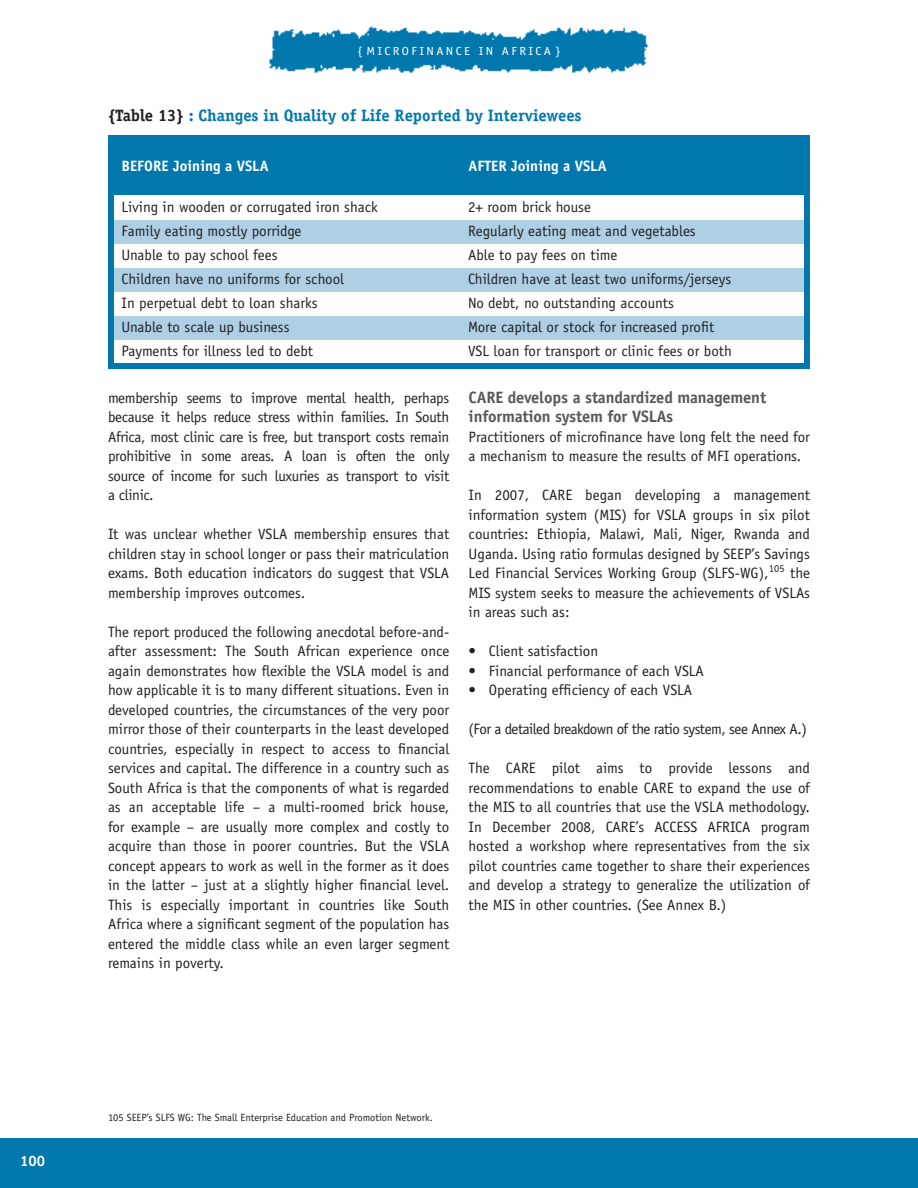
<style>
.page{position:relative;width:918px;height:1188px;background:#fff}
.page>*{position:absolute;margin:0;border:0;box-sizing:border-box;transform-origin:0 0}
.t1{font:700 16.5px/19.5px "Officina Sans";letter-spacing:-.01em;color:#58595b}
.t2{font:700 16.5px "Officina Serif";color:#0078ae}
.t3{font:15px/19.5px "Officina Sans";color:#231f20;text-align:justify}
.t4{font:15px "Officina Sans";letter-spacing:-.035em;color:#231f20}
.t5{font:700 15px "Officina Sans";color:#fff}
.t6{font:700 15px "Officina Serif";color:#fff}
.t7{font:11.7px "Officina Sans";letter-spacing:.185em;color:#fff;scale:1.1 1}
.t8{font:10.5px "Officina Sans";color:#231f20}
.s1{color:#231f20}
</style>
<div class="page">
<div style="left:0;top:1138px;width:918px;height:50px;background:#0078ae"></div>
<img style="left:269px;top:26px;width:379px;height:47px">
<div style="left:108px;top:220px;width:702px;height:24px;background:#afcfe5"></div>
<div style="left:108px;top:268px;width:702px;height:24px;background:#afcfe5"></div>
<div style="left:108px;top:316px;width:702px;height:24px;background:#afcfe5"></div>
<div style="left:108px;top:135px;width:702px;height:234px;border:6px solid #0078ae"></div>
<div style="left:108px;top:138px;width:702px;height:57px;background:#0078ae"></div>
<p class="t6" style="left:20px;top:1155px;width:27px">100</p>
<p class="t7" style="left:357px;top:46px;width:187px">{ MICROFINANCE IN AFRICA }</p>
<p class="t2" style="left:108px;top:109px;width:475px"><span class="s1">{Table 13}</span> : Changes in Quality of Life Reported by Interviewees</p>
<p class="t5" style="left:122px;top:160px;width:149px">BEFORE Joining a VSLA</p>
<p class="t5" style="left:469px;top:160px;width:140px">AFTER Joining a VSLA</p>
<p class="t3" style="left:122px;top:199px;width:258px">Living in wooden or corrugated iron shack</p>
<p class="t3" style="left:468px;top:199px;width:125px">2+ room brick house</p>
<p class="t3" style="left:122px;top:223px;width:182px">Family eating mostly porridge</p>
<p class="t3" style="left:468px;top:223px;width:229px">Regularly eating meat and vegetables</p>
<p class="t3" style="left:122px;top:247px;width:158px">Unable to pay school fees</p>
<p class="t3" style="left:468px;top:247px;width:151px">Able to pay fees on time</p>
<p class="t3" style="left:122px;top:271px;width:224px">Children have no uniforms for school</p>
<p class="t3" style="left:468px;top:271px;width:265px">Children have at least two uniforms/jerseys</p>
<p class="t3" style="left:122px;top:295px;width:198px">In perpetual debt to loan sharks</p>
<p class="t3" style="left:468px;top:295px;width:207px">No debt, no outstanding accounts</p>
<p class="t3" style="left:122px;top:319px;width:170px">Unable to scale up business</p>
<p class="t3" style="left:468px;top:319px;width:248px">More capital or stock for increased profit</p>
<p class="t3" style="left:122px;top:343px;width:193px">Payments for illness led to debt</p>
<p class="t3" style="left:468px;top:343px;width:265px">VSL loan for transport or clinic fees or both</p>
<p class="t3" style="left:108px;top:389px;width:343px">membership seems to improve mental health, perhaps because it helps reduce stress within families. In South Africa, most clinic care is free, but transport costs remain prohibitive in some areas. A loan is often the only source of income for such luxuries as transport to visit a clinic.</p>
<p class="t3" style="left:108px;top:526px;width:343px">It was unclear whether VSLA membership ensures that children stay in school longer or pass their matriculation exams. Both education indicators do suggest that VSLA membership improves outcomes.</p>
<p class="t3" style="left:108px;top:623px;width:343px">The report produced the following anecdotal before-and&shy;after assessment: The South African experience once again demonstrates how flexible the VSLA model is and how applicable it is to many different situations. Even in developed countries, the circumstances of the very poor mirror those of their counterparts in the least developed countries, especially in respect to access to financial services and capital. The difference in a country such as South Africa is that the components of what is regarded as an acceptable life – a multi-roomed brick house, for example – are usually more complex and costly to acquire than those in poorer countries. But the VSLA concept appears to work as well in the former as it does in the latter – just at a slightly higher financial level.<br>This is especially important in countries like South Africa where a significant segment of the population has entered the middle class while an even larger segment remains in poverty.</p>
<p class="t1" style="left:469px;top:389px;width:299px">CARE develops a standardized management information system for VSLAs</p>
<p class="t3" style="left:469px;top:428px;width:343px">Practitioners of microfinance have long felt the need for a mechanism to measure the results of MFI operations.</p>
<p class="t3" style="left:469px;top:487px;width:343px">In 2007, CARE began developing a management information system (MIS) for VSLA groups in six pilot countries: Ethiopia, Malawi, Mali, Niger, Rwanda and Uganda. Using ratio formulas designed by SEEP’s Savings Led Financial Services Working Group (SLFS-WG),<sup>105</sup> the MIS system seeks to measure the achievements of VSLAs in areas such as:</p>
<p class="t3" style="left:469px;top:643px;width:131px">• Client satisfaction</p>
<p class="t3" style="left:469px;top:662px;width:237px">• Financial performance of each VSLA</p>
<p class="t3" style="left:469px;top:682px;width:225px">• Operating efficiency of each VSLA</p>
<p class="t4" style="left:469px;top:724px;width:340px">(For a detailed breakdown of the ratio system, see Annex A.)</p>
<p class="t3" style="left:469px;top:760px;width:343px">The CARE pilot aims to provide lessons and recommendations to enable CARE to expand the use of the MIS to all countries that use the VSLA methodology.<br>In December 2008, CARE’s ACCESS AFRICA program hosted a workshop where representatives from the six pilot countries came together to share their experiences and develop a strategy to generalize the utilization of the MIS in other countries. (See Annex B.)</p>
<p class="t8" style="left:108px;top:1113px;width:326px">105 SEEP’s SLFS WG: The Small Enterprise Education and Promotion Network.</p>
</div>
